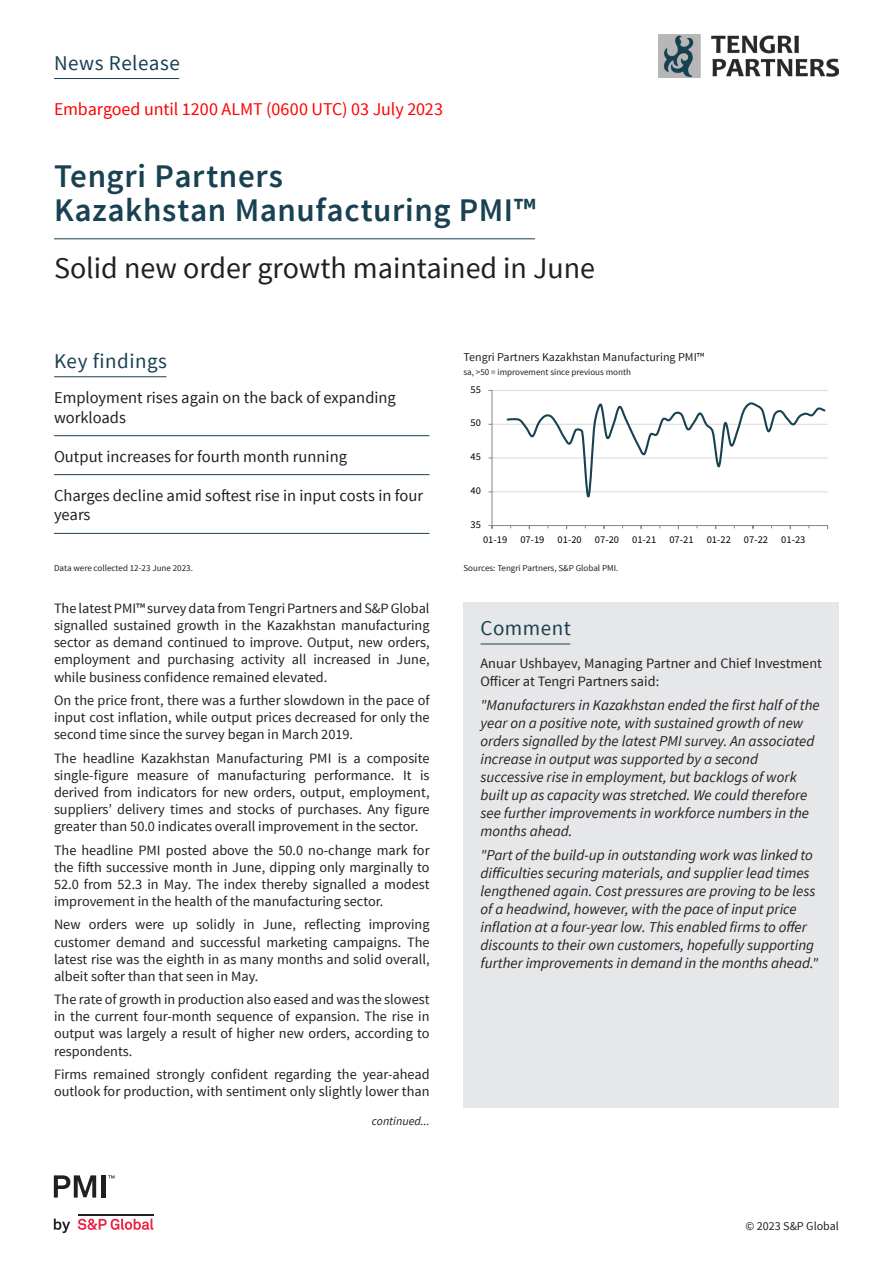
<style>
.page{position:relative;width:893px;height:1263px;background:#fff}
.page>*{position:absolute;margin:0;border:0;box-sizing:border-box;transform-origin:0 0}
.t1{font:600 33px/34.5px "Source Sans Pro";letter-spacing:.015em;color:#184152}
.t2{font:30px "Source Sans Pro";color:#231f20}
.Section_header{font:21px "Source Sans Pro";letter-spacing:.025em;color:#184152}
.t3{font:18px "Source Sans Pro";letter-spacing:-.005em;color:#f00}
.Key_findings{font:16.5px/19.8px "Source Sans Pro";color:#231f20}
.Comment{font:italic 15px/18px "Source Sans Pro";color:#231f20}
.Body_copy_2{font:14.25px/17.1px "Source Sans Pro";color:#231f20;text-align:justify}
.Chart_title{font:12px "Source Sans Pro";color:#231f20}
.Chart_title-2{font:italic 12px "Source Sans Pro";color:#231f20}
.t4{font:10.35px "Source Sans Pro";letter-spacing:-.005em;color:#000}
.Axis_title{font:9px "Source Sans Pro";color:#231f20}
.Boiler{font:9px "Source Sans Pro";color:#231f20}
</style>
<div class="page">
<svg style="left:54px;top:1218px;width:16px;height:15px"></svg>
<svg style="left:78px;top:1218px;width:75px;height:12px"></svg>
<hr style="left:78px;top:1213px;width:75px;height:2px;background:#231f20">
<svg style="left:54px;top:1175px;width:42px;height:22px"></svg>
<div style="left:101px;top:1175px;width:5px;height:22px;background:#231f20"></div>
<svg style="left:108px;top:1175px;width:6px;height:3px"></svg>
<hr style="left:492px;top:491px;width:335px;height:1px;background:#d9d9d9">
<hr style="left:492px;top:458px;width:335px;height:1px;background:#d9d9d9">
<hr style="left:492px;top:424px;width:335px;height:1px;background:#d9d9d9">
<hr style="left:492px;top:390px;width:335px;height:1px;background:#d9d9d9">
<hr style="left:492px;top:390px;width:1px;height:135px;background:#868686">
<hr style="left:492px;top:525px;width:335px;height:1px;background:#868686">
<svg style="left:505px;top:402px;width:322px;height:96px"></svg>
<hr style="left:54px;top:376px;width:112px;height:1px;background:#184152">
<hr style="left:54px;top:78px;width:125px;height:1px;background:#184152">
<hr style="left:54px;top:238px;width:481px;height:1px;background:#184152">
<hr style="left:54px;top:435px;width:375px;height:1px;background:#184152">
<hr style="left:54px;top:474px;width:375px;height:1px;background:#184152">
<hr style="left:54px;top:533px;width:375px;height:1px;background:#184152">
<div style="left:463px;top:602px;width:376px;height:56px;background:#e6e7e9"></div>
<hr style="left:480px;top:644px;width:90px;height:1px;background:#184152">
<div style="left:463px;top:658px;width:376px;height:450px;background:#e6e7e9"></div>
<img style="left:659px;top:35px;width:180px;height:42px">
<p class="Section_header" style="left:54px;top:50px;width:127px">News Release</p>
<p class="t3" style="left:54px;top:98px;width:391px">Embargoed until 1200 ALMT (0600 UTC) 03 July 2023</p>
<p class="t1" style="left:54px;top:160px;width:483px">Tengri Partners<br>Kazakhstan Manufacturing PMI™</p>
<p class="t2" style="left:54px;top:249px;width:543px">Solid new order growth maintained in June</p>
<p class="Section_header" style="left:54px;top:348px;width:114px">Key findings</p>
<p class="Key_findings" style="left:54px;top:388px;width:343px">Employment rises again on the back of expanding workloads</p>
<p class="Key_findings" style="left:54px;top:446px;width:294px">Output increases for fourth month running</p>
<p class="Key_findings" style="left:54px;top:485px;width:371px">Charges decline amid softest rise in input costs in four years</p>
<p class="Boiler" style="left:54px;top:562px;width:140px">Data were collected 12-23 June 2023.</p>
<p class="Body_copy_2" style="left:54px;top:600px;width:377px">The latest PMI™ survey data from Tengri Partners and S&amp;P Global signalled sustained growth in the Kazakhstan manufacturing sector as demand continued to improve. Output, new orders, employment and purchasing activity all increased in June, while business confidence remained elevated.</p>
<p class="Body_copy_2" style="left:54px;top:692px;width:377px">On the price front, there was a further slowdown in the pace of input cost inflation, while output prices decreased for only the second time since the survey began in March 2019.</p>
<p class="Body_copy_2" style="left:54px;top:750px;width:377px">The headline Kazakhstan Manufacturing PMI is a composite single-figure measure of manufacturing performance. It is derived from indicators for new orders, output, employment, suppliers’ delivery times and stocks of purchases. Any figure greater than 50.0 indicates overall improvement in the sector.</p>
<p class="Body_copy_2" style="left:54px;top:841px;width:377px">The headline PMI posted above the 50.0 no-change mark for the fifth successive month in June, dipping only marginally to 52.0 from 52.3 in May. The index thereby signalled a modest improvement in the health of the manufacturing sector.</p>
<p class="Body_copy_2" style="left:54px;top:916px;width:377px">New orders were up solidly in June, reflecting improving customer demand and successful marketing campaigns. The latest rise was the eighth in as many months and solid overall, albeit softer than that seen in May.</p>
<p class="Body_copy_2" style="left:54px;top:991px;width:377px">The rate of growth in production also eased and was the slowest in the current four-month sequence of expansion. The rise in output was largely a result of higher new orders, according to respondents.</p>
<p class="Body_copy_2" style="left:54px;top:1066px;width:377px">Firms remained strongly confident regarding the year-ahead outlook for production, with sentiment only slightly lower than</p>
<p class="Chart_title-2" style="left:372px;top:1113px;width:59px">continued...</p>
<p class="Chart_title" style="left:463px;top:350px;width:242px">Tengri Partners Kazakhstan Manufacturing PMI™</p>
<p class="Axis_title" style="left:463px;top:366px;width:169px">sa, &gt;50 = improvement since previous month</p>
<p class="t4" style="left:470px;top:383px;width:12px">55</p>
<p class="t4" style="left:470px;top:416px;width:12px">50</p>
<p class="t4" style="left:470px;top:450px;width:12px">45</p>
<p class="t4" style="left:470px;top:484px;width:12px">40</p>
<p class="t4" style="left:470px;top:518px;width:12px">35</p>
<p class="t4" style="left:483px;top:533px;width:26px">01-19</p>
<p class="t4" style="left:520px;top:533px;width:26px">07-19</p>
<p class="t4" style="left:558px;top:533px;width:26px">01-20</p>
<p class="t4" style="left:595px;top:533px;width:26px">07-20</p>
<p class="t4" style="left:632px;top:533px;width:26px">01-21</p>
<p class="t4" style="left:669px;top:533px;width:26px">07-21</p>
<p class="t4" style="left:707px;top:533px;width:26px">01-22</p>
<p class="t4" style="left:744px;top:533px;width:26px">07-22</p>
<p class="t4" style="left:781px;top:533px;width:26px">01-23</p>
<p class="Axis_title" style="left:463px;top:562px;width:156px">Sources: Tengri Partners, S&amp;P Global PMI.</p>
<p class="Section_header" style="left:480px;top:615px;width:92px">Comment</p>
<p class="Body_copy_2" style="left:480px;top:655px;width:343px">Anuar Ushbayev, Managing Partner and Chief Investment<br>Officer at Tengri Partners said:</p>
<p class="Comment" style="left:480px;top:696px;width:341px">"Manufacturers in Kazakhstan ended the first half of the year on a positive note, with sustained growth of new orders signalled by the latest PMI survey. An associated increase in output was supported by a second successive rise in employment, but backlogs of work built up as capacity was stretched. We could therefore see further improvements in workforce numbers in the months ahead.</p>
<p class="Comment" style="left:480px;top:846px;width:339px">"Part of the build-up in outstanding work was linked to difficulties securing materials, and supplier lead times lengthened again. Cost pressures are proving to be less of a headwind, however, with the pace of input price inflation at a four-year low. This enabled firms to offer discounts to their own customers, hopefully supporting further improvements in demand in the months ahead."</p>
<p class="Chart_title" style="left:746px;top:1218px;width:95px">© 2023 S&amp;P Global</p>
</div>
